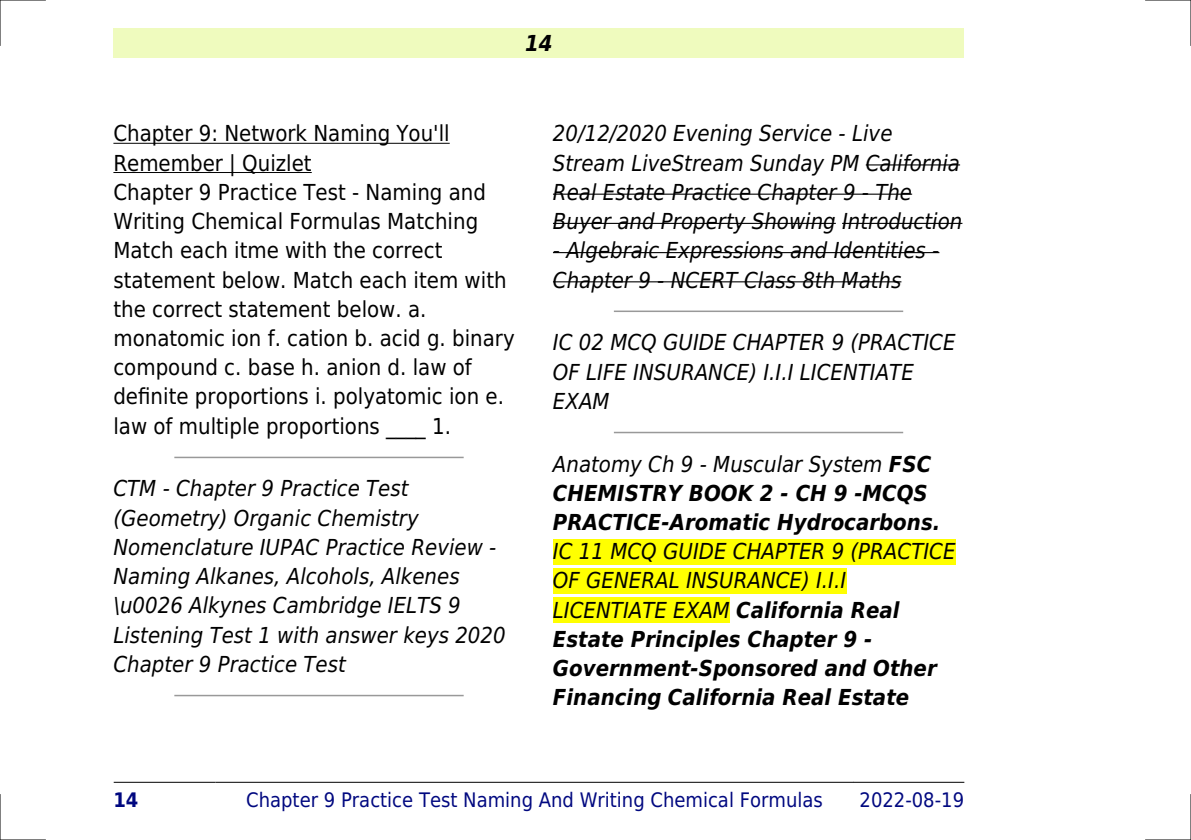
<style>
.page{position:relative;width:1191px;height:840px;background:#fff}
.page>*{position:absolute;margin:0;border:0;box-sizing:border-box;transform-origin:0 0}
.t1{font:italic 22px/29.2px "DejaVu Sans Condensed";color:#000}
.t2{font:22px/29.2px "DejaVu Sans Condensed";color:#000}
.t3{font:italic 700 22px/29.2px "DejaVu Sans Condensed";color:#000}
.t4{font:20px "DejaVu Sans Condensed";color:#000880}
.t5{font:700 20px "DejaVu Sans Condensed";color:#000880}
.s1{font-weight:400}
</style>
<div class="page">
<div style="left:113px;top:28px;width:851px;height:30px;background:#effbbe"></div>
<hr style="left:114px;top:781px;width:101px;height:1px;background:#000">
<hr style="left:216px;top:781px;width:637px;height:1px;background:#000">
<hr style="left:854px;top:781px;width:110px;height:1px;background:#000">
<hr style="left:113px;top:143px;width:337px;height:1px;background:#000">
<hr style="left:113px;top:172px;width:199px;height:1px;background:#000">
<hr style="left:175px;top:456px;width:288px;height:2px;background:#999">
<hr style="left:175px;top:694px;width:288px;height:2px;background:#999">
<hr style="left:865px;top:164px;width:95px;height:1px;background:#000">
<hr style="left:553px;top:193px;width:359px;height:2px;background:#000">
<hr style="left:553px;top:223px;width:283px;height:1px;background:#000">
<hr style="left:842px;top:223px;width:120px;height:1px;background:#000">
<hr style="left:553px;top:252px;width:386px;height:1px;background:#000">
<hr style="left:553px;top:281px;width:348px;height:1px;background:#000">
<hr style="left:614px;top:310px;width:288px;height:2px;background:#999">
<hr style="left:614px;top:431px;width:288px;height:2px;background:#999">
<div style="left:553px;top:538px;width:402px;height:26px;background:#ff0"></div>
<div style="left:553px;top:567px;width:293px;height:26px;background:#ff0"></div>
<div style="left:553px;top:597px;width:177px;height:25px;background:#ff0"></div>
<hr style="left:0;top:0;width:45px;height:1px;background:#000">
<hr style="left:1145px;top:0;width:46px;height:1px;background:#000">
<hr style="left:0;top:839px;width:45px;height:1px;background:#000">
<hr style="left:1145px;top:839px;width:46px;height:1px;background:#000">
<hr style="left:0;top:0;width:1px;height:45px;background:#000">
<hr style="left:0;top:794px;width:1px;height:45px;background:#000">
<hr style="left:1190px;top:0;width:1px;height:45px;background:#000">
<hr style="left:1190px;top:794px;width:1px;height:45px;background:#000">
<p class="t3" style="left:525px;top:28px;width:29px">14</p>
<p class="t2" style="left:113px;top:119px;width:403px">Chapter 9: Network Naming You'll Remember | Quizlet<br>Chapter 9 Practice Test - Naming and Writing Chemical Formulas Matching Match each itme with the correct statement below. Match each item with the correct statement below. a. monatomic ion f. cation b. acid g. binary compound c. base h. anion d. law of definite proportions i. polyatomic ion e. law of multiple proportions ____ 1.</p>
<p class="t1" style="left:113px;top:474px;width:394px">CTM - Chapter 9 Practice Test (Geometry) Organic Chemistry<br>Nomenclature IUPAC Practice Review -<br>Naming Alkanes, Alcohols, Alkenes \u0026 Alkynes Cambridge IELTS 9<br>Listening Test 1 with answer keys 2020<br>Chapter 9 Practice Test</p>
<p class="t1" style="left:553px;top:119px;width:411px">20/12/2020 Evening Service - Live Stream LiveStream Sunday PM California Real Estate Practice Chapter 9 - The Buyer and Property Showing Introduction</p>
<p class="t1" style="left:553px;top:236px;width:388px">- Algebraic Expressions and Identities -<br>Chapter 9 - NCERT Class 8th Maths</p>
<p class="t1" style="left:553px;top:328px;width:404px">IC 02 MCQ GUIDE CHAPTER 9 (PRACTICE<br>OF LIFE INSURANCE) I.I.I LICENTIATE<br>EXAM</p>
<p class="t3" style="left:553px;top:449px;width:389px"><span class="s1">Anatomy Ch 9 - Muscular System</span> FSC<br>CHEMISTRY BOOK 2 - CH 9 -MCQS<br>PRACTICE-Aromatic Hydrocarbons.</p>
<p class="t3" style="left:553px;top:536px;width:404px"><span class="s1">IC 11 MCQ GUIDE CHAPTER 9 (PRACTICE<br>OF GENERAL INSURANCE) I.I.I<br>LICENTIATE EXAM</span> California Real<br>Estate Principles Chapter 9 -<br>Government-Sponsored and Other<br>Financing California Real Estate</p>
<p class="t5" style="left:113px;top:787px;width:27px">14</p>
<p class="t4" style="left:246px;top:787px;width:578px">Chapter 9 Practice Test Naming And Writing Chemical Formulas</p>
<p class="t4" style="left:859px;top:787px;width:106px">2022-08-19</p>
</div>
